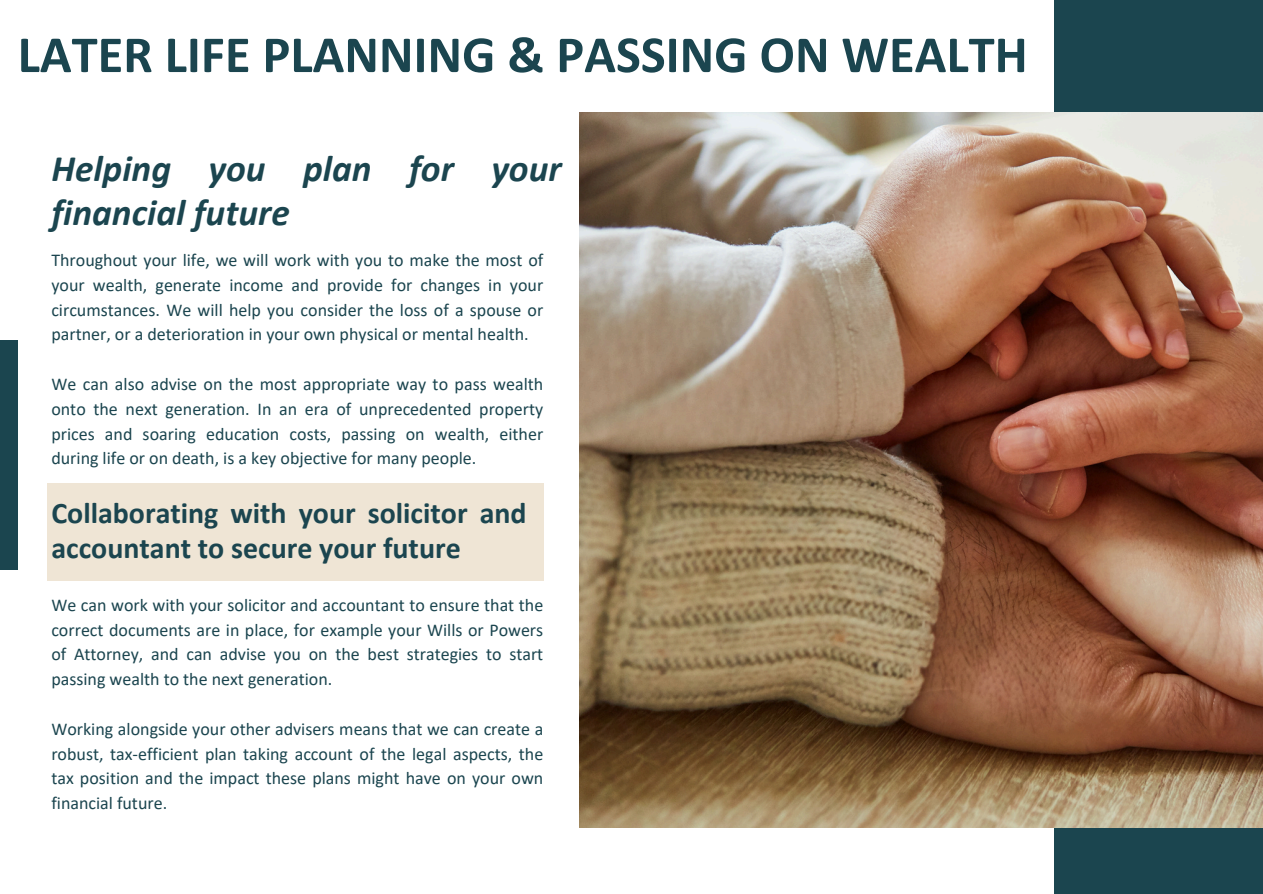
<style>
.page{position:relative;width:1263px;height:894px;background:#fff}
.page>*{position:absolute;margin:0;border:0;box-sizing:border-box;transform-origin:0 0}
.t1{font:700 52.5px "Calibri";color:#1b454f}
.t2{font:italic 700 37.5px/43.8px "Calibri";color:#1b454f}
.t3{font:700 30px/34.8px "Calibri";color:#1b454f}
.t4{font:18px/24.8px "Calibri";color:#1b454f;text-align:justify}
</style>
<div class="page">
<div style="left:0;top:340px;width:18px;height:229px;background:#1b454f"></div>
<div style="left:1054px;top:0;width:209px;height:893px;background:#1b454f"></div>
<img style="left:579px;top:113px;width:684px;height:714px">
<div style="left:47px;top:482px;width:496px;height:98px;background:#efe5d5"></div>
<p class="t1" style="left:18px;top:33px;width:1011px">LATER LIFE PLANNING &amp; PASSING ON WEALTH</p>
<p class="t2" style="left:51px;top:149px;width:512px">Helping you plan for your financial future</p>
<p class="t4" style="left:51px;top:249px;width:493px">Throughout your life, we will work with you to make the most of your wealth, generate income and provide for changes in your circumstances. We will help you consider the loss of a spouse or partner, or a deterioration in your own physical or mental health.</p>
<h3 class="t4" style="left:51px;top:373px;width:493px">We can also advise on the most appropriate way to pass wealth onto the next generation. In an era of unprecedented property prices and soaring education costs, passing on wealth, either during life or on death, is a key objective for many people.</h3>
<h2 class="t3" style="left:51px;top:498px;width:477px">Collaborating with your solicitor and accountant to secure your future</h2>
<p class="t4" style="left:51px;top:593px;width:493px">We can work with your solicitor and accountant to ensure that the correct documents are in place, for example your Wills or Powers of Attorney, and can advise you on the best strategies to start passing wealth to the next generation.</p>
<p class="t4" style="left:51px;top:717px;width:493px">Working alongside your other advisers means that we can create a robust, tax-efficient plan taking account of the legal aspects, the tax position and the impact these plans might have on your own financial future.</p>
</div>
